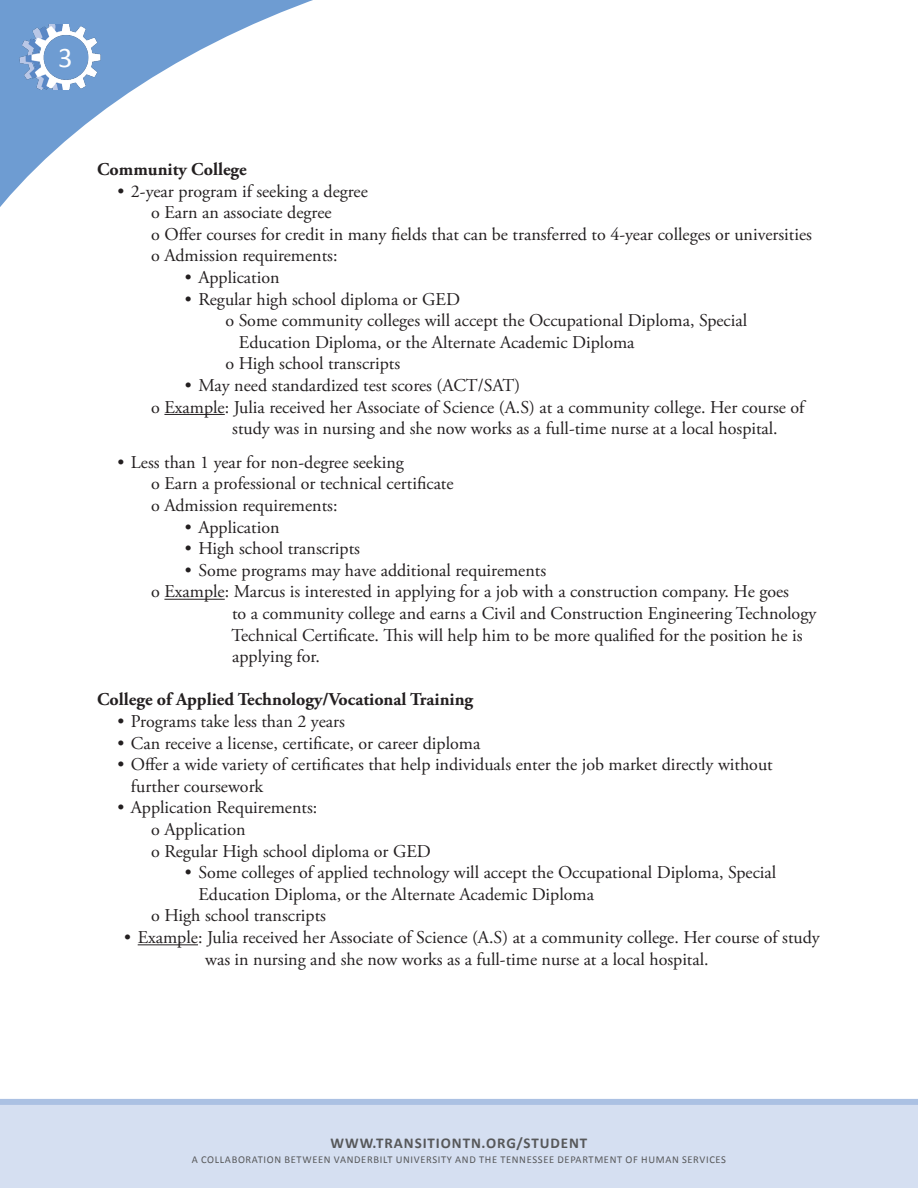
<style>
.page{position:relative;width:918px;height:1188px;background:#fff}
.page>*{position:absolute;margin:0;border:0;box-sizing:border-box;transform-origin:0 0}
.t1{font:28.5px "Calibri";color:#fff}
.t2{font:18px/21.6px "Adobe Garamond Pro";color:#231f20}
.t3{font:700 18px "Adobe Garamond Pro";color:#231f20}
.t4{font:700 15px "Calibri";letter-spacing:.06em;color:#57585a}
.t5{font:10.5px "Calibri";letter-spacing:.06em;color:#57585a}
</style>
<div class="page">
<div style="left:0;top:1099px;width:918px;height:89px;background:#d5dff1"></div>
<svg style="left:0;top:0;width:313px;height:207px"></svg>
<img style="left:17px;top:25px;width:87px;height:65px">
<hr style="left:164px;top:414px;width:61px;height:1px;background:#231f20">
<hr style="left:164px;top:599px;width:61px;height:1px;background:#231f20">
<hr style="left:138px;top:944px;width:60px;height:1px;background:#231f20">
<h1 class="t1" style="left:58px;top:37px;width:16px">3</h1>
<h3 class="t3" style="left:97px;top:159px;width:151px">Community College</h3>
<h3 class="t2" style="left:117px;top:181px;width:252px">• 2-year program if seeking a degree</h3>
<h3 class="t2" style="left:151px;top:202px;width:182px">o Earn an associate degree</h3>
<h3 class="t2" style="left:151px;top:224px;width:662px">o Offer courses for credit in many fields that can be transferred to 4-year colleges or universities</h3>
<h3 class="t2" style="left:151px;top:246px;width:188px">o Admission requirements:</h3>
<h3 class="t2" style="left:185px;top:267px;width:96px">• Application</h3>
<h3 class="t2" style="left:185px;top:289px;width:277px">• Regular high school diploma or GED</h3>
<h3 class="t2" style="left:225px;top:310px;width:523px">o Some community colleges will accept the Occupational Diploma, Special</h3>
<h3 class="t2" style="left:239px;top:332px;width:397px">Education Diploma, or the Alternate Academic Diploma</h3>
<h3 class="t2" style="left:225px;top:354px;width:176px">o High school transcripts</h3>
<h3 class="t2" style="left:185px;top:375px;width:337px">• May need standardized test scores (ACT/SAT)</h3>
<h3 class="t2" style="left:151px;top:397px;width:655px">o Example: Julia received her Associate of Science (A.S) at a community college. Her course of</h3>
<h3 class="t2" style="left:232px;top:418px;width:547px">study was in nursing and she now works as a full-time nurse at a local hospital.</h3>
<h3 class="t2" style="left:117px;top:452px;width:288px">• Less than 1 year for non-degree seeking</h3>
<h3 class="t2" style="left:151px;top:474px;width:304px">o Earn a professional or technical certificate</h3>
<h3 class="t2" style="left:151px;top:495px;width:188px">o Admission requirements:</h3>
<h3 class="t2" style="left:185px;top:517px;width:96px">• Application</h3>
<h3 class="t2" style="left:185px;top:538px;width:177px">• High school transcripts</h3>
<h3 class="t2" style="left:185px;top:560px;width:363px">• Some programs may have additional requirements</h3>
<h3 class="t2" style="left:151px;top:582px;width:639px">o Example: Marcus is interested in applying for a job with a construction company. He goes</h3>
<h3 class="t2" style="left:231px;top:603px;width:586px">to a community college and earns a Civil and Construction Engineering Technology<br>Technical Certificate. This will help him to be more qualified for the position he is applying for.</h3>
<h3 class="t3" style="left:97px;top:689px;width:378px">College of Applied Technology/Vocational Training</h3>
<h3 class="t2" style="left:117px;top:711px;width:229px">• Programs take less than 2 years</h3>
<h3 class="t2" style="left:117px;top:733px;width:364px">• Can receive a license, certificate, or career diploma</h3>
<h3 class="t2" style="left:131px;top:754px;width:643px;text-indent:-14px">• Offer a wide variety of certificates that help individuals enter the job market directly without further coursework</h3>
<h3 class="t2" style="left:117px;top:798px;width:201px">• Application Requirements:</h3>
<h3 class="t2" style="left:151px;top:819px;width:96px">o Application</h3>
<h3 class="t2" style="left:151px;top:841px;width:281px">o Regular High school diploma or GED</h3>
<h3 class="t2" style="left:198px;top:862px;width:579px;text-indent:-14px">• Some colleges of applied technology will accept the Occupational Diploma, Special<br>Education Diploma, or the Alternate Academic Diploma</h3>
<h3 class="t2" style="left:151px;top:906px;width:176px">o High school transcripts</h3>
<h3 class="t2" style="left:124px;top:927px;width:697px">• Example: Julia received her Associate of Science (A.S) at a community college. Her course of study</h3>
<h3 class="t2" style="left:205px;top:949px;width:505px">was in nursing and she now works as a full-time nurse at a local hospital.</h3>
<p class="t4" style="left:331px;top:1132px;width:258px">WWW.TRANSITIONTN.ORG/STUDENT</p>
<p class="t5" style="left:192px;top:1152px;width:536px">A COLLABORATION BETWEEN VANDERBILT UNIVERSITY AND THE TENNESSEE DEPARTMENT OF HUMAN SERVICES</p>
</div>
